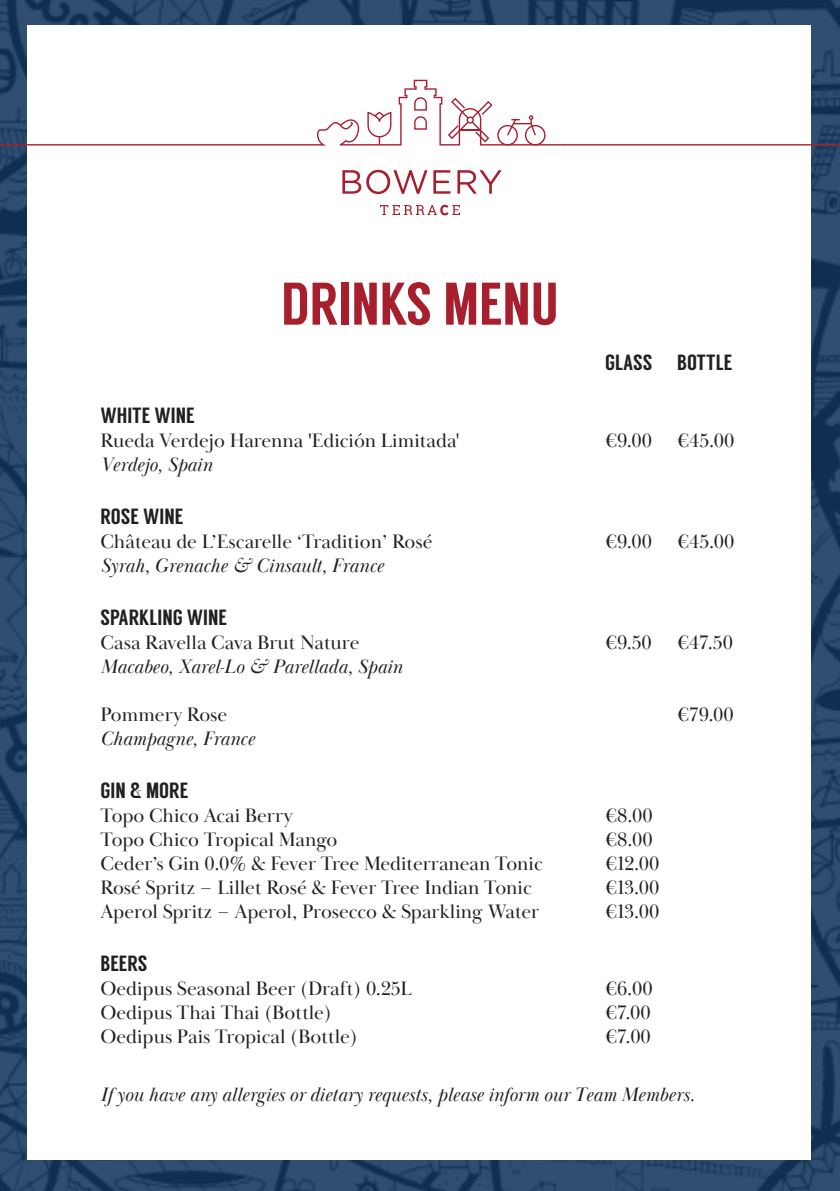
<style>
.page{position:relative;width:840px;height:1191px;background:#fff}
.page>*{position:absolute;margin:0;border:0;box-sizing:border-box;transform-origin:0 0}
.t1{font:60px "Langdon";color:#a71f2d}
.t2{font:22px "Langdon";color:#231f20}
.t3{font:20px "Baskerville Display PT";color:#231f20}
.t4{font:italic 20px "Baskerville Display PT";color:#231f20}
</style>
<div class="page">
<img style="left:0;top:0;width:839px;height:1191px">
<div style="left:27px;top:25px;width:782px;height:1134px;background:#fff"></div>
<svg style="left:342px;top:170px;width:85px;height:24px"></svg>
<svg style="left:433px;top:170px;width:17px;height:24px"></svg>
<svg style="left:457px;top:170px;width:44px;height:24px"></svg>
<svg style="left:293px;top:80px;width:270px;height:65px"></svg>
<hr style="left:563px;top:144px;width:276px;height:1px;background:#a71f2d">
<hr style="left:0;top:144px;width:293px;height:1px;background:#a71f2d">
<svg style="left:380px;top:205px;width:79px;height:10px"></svg>
<h1 class="t1" style="left:281px;top:269px;width:279px">DRINKS MENU</h1>
<p class="t2" style="left:604px;top:350px;width:129px">GLASS BOTTLE</p>
<p class="t2" style="left:100px;top:403px;width:95px">WHITE WINE</p>
<p class="t3" style="left:100px;top:429px;width:360px">Rueda Verdejo Harenna 'Edición Limitada'</p>
<p class="t3" style="left:604px;top:429px;width:48px">€9.00</p>
<p class="t3" style="left:676px;top:429px;width:59px">€45.00</p>
<p class="t4" style="left:100px;top:453px;width:113px">Verdejo, Spain</p>
<p class="t2" style="left:100px;top:503px;width:84px">ROSE WINE</p>
<p class="t3" style="left:100px;top:529px;width:333px">Château de L’Escarelle ‘Tradition’ Rosé</p>
<p class="t3" style="left:604px;top:529px;width:48px">€9.00</p>
<p class="t3" style="left:676px;top:529px;width:59px">€45.00</p>
<p class="t4" style="left:100px;top:554px;width:284px">Syrah, Grenache &amp; Cinsault, France</p>
<p class="t2" style="left:100px;top:604px;width:128px">SPARKLING WINE</p>
<p class="t3" style="left:100px;top:630px;width:260px">Casa Ravella Cava Brut Nature</p>
<p class="t3" style="left:604px;top:630px;width:48px">€9.50</p>
<p class="t3" style="left:676px;top:630px;width:57px">€47.50</p>
<p class="t4" style="left:100px;top:655px;width:303px">Macabeo, Xarel-Lo &amp; Parellada, Spain</p>
<p class="t3" style="left:100px;top:702px;width:128px">Pommery Rose</p>
<p class="t3" style="left:676px;top:702px;width:58px">€79.00</p>
<p class="t4" style="left:100px;top:727px;width:155px">Champagne, France</p>
<p class="t2" style="left:100px;top:777px;width:89px">GIN &amp; MORE</p>
<p class="t3" style="left:100px;top:803px;width:193px">Topo Chico Acai Berry</p>
<p class="t3" style="left:604px;top:803px;width:49px">€8.00</p>
<p class="t3" style="left:100px;top:827px;width:238px">Topo Chico Tropical Mango</p>
<p class="t3" style="left:604px;top:827px;width:49px">€8.00</p>
<p class="t3" style="left:100px;top:851px;width:443px">Ceder’s Gin 0.0% &amp; Fever Tree Mediterranean Tonic</p>
<p class="t3" style="left:604px;top:851px;width:56px">€12.00</p>
<p class="t3" style="left:100px;top:875px;width:432px">Rosé Spritz – Lillet Rosé &amp; Fever Tree Indian Tonic</p>
<p class="t3" style="left:604px;top:875px;width:56px">€13.00</p>
<p class="t3" style="left:100px;top:899px;width:440px">Aperol Spritz – Aperol, Prosecco &amp; Sparkling Water</p>
<p class="t3" style="left:604px;top:899px;width:56px">€13.00</p>
<p class="t2" style="left:100px;top:950px;width:48px">BEERS</p>
<p class="t3" style="left:100px;top:976px;width:313px">Oedipus Seasonal Beer (Draft) 0.25L</p>
<p class="t3" style="left:604px;top:976px;width:49px">€6.00</p>
<p class="t3" style="left:100px;top:1000px;width:233px">Oedipus Thai Thai (Bottle)</p>
<p class="t3" style="left:604px;top:1000px;width:47px">€7.00</p>
<p class="t3" style="left:100px;top:1024px;width:258px">Oedipus Pais Tropical (Bottle)</p>
<p class="t3" style="left:604px;top:1024px;width:47px">€7.00</p>
<p class="t4" style="left:100px;top:1082px;width:595px">If you have any allergies or dietary requests, please inform our Team Members.</p>
</div>
